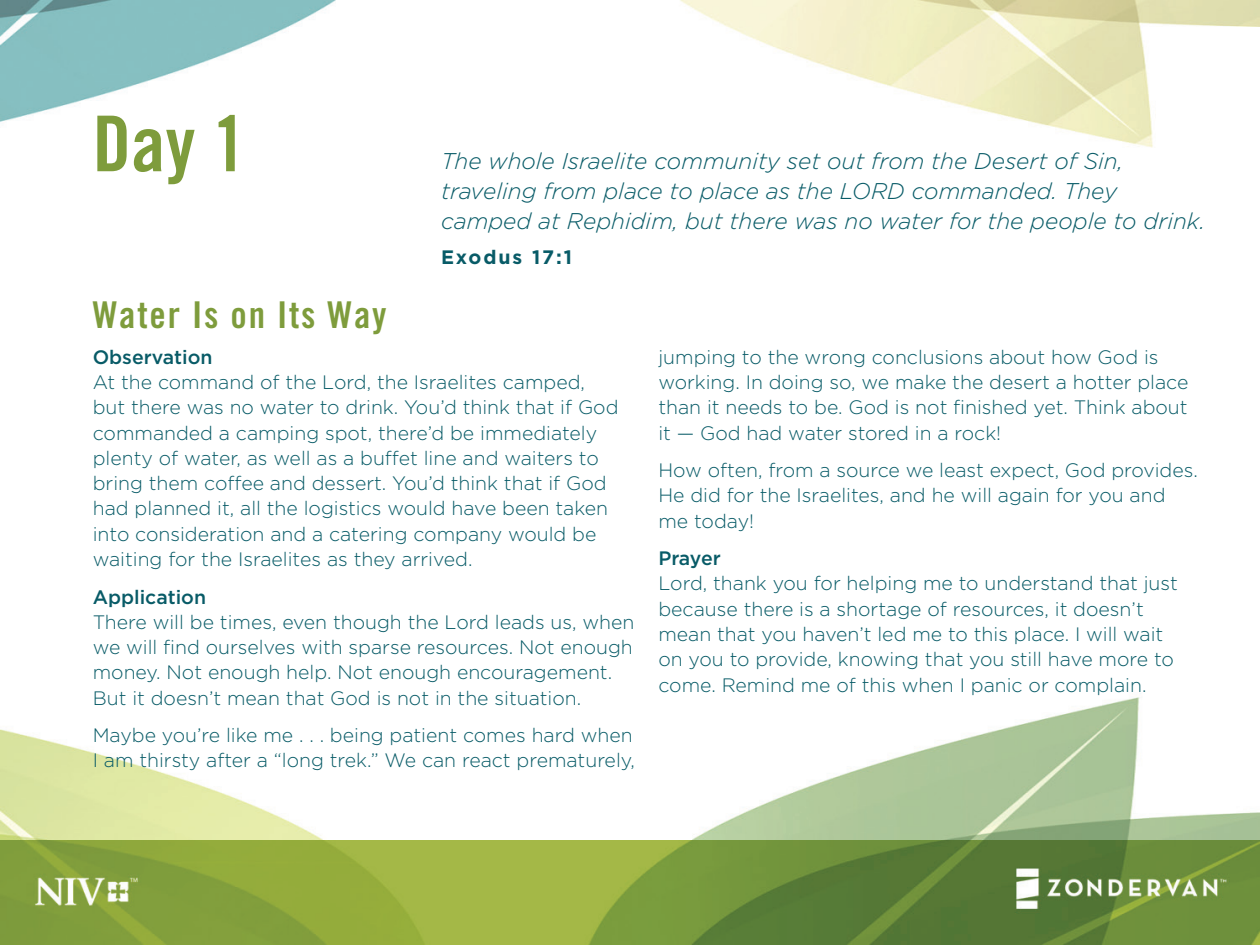
<style>
.page{position:relative;width:1260px;height:945px;background:#fff}
.page>*{position:absolute;margin:0;border:0;box-sizing:border-box;transform-origin:0 0}
.t1{font:77px "Trade Gothic Bold Cond Twenty";color:#7e9c3c}
.t2{font:36.93px "Trade Gothic Bold Cond Twenty";letter-spacing:.05em;color:#7e9c3c}
.t3{font:italic 300 22.75px/29.8px "Gotham";color:#085b67}
.t4{font:300 19.43px/25.2px "Gotham";color:#085b67}
.t5{font:500 19.43px "Gotham";color:#085b67}
.t6{font:700 19.43px "Gotham";letter-spacing:.1em;color:#085b67}
</style>
<div class="page">
<img style="left:0;top:0;width:1260px;height:945px">
<h1 class="t1" style="left:93px;top:97px;width:155px">Day 1</h1>
<h2 class="t2" style="left:93px;top:293px;width:295px">Water Is on Its Way</h2>
<p class="t3" style="left:441px;top:146px;width:765px">The whole Israelite community set out from the Desert of Sin, traveling from place to place as the LORD commanded. They camped at Rephidim, but there was no water for the people to drink.</p>
<p class="t6" style="left:441px;top:245px;width:133px">Exodus 17:1</p>
<p class="t5" style="left:93px;top:346px;width:121px">Observation</p>
<p class="t4" style="left:93px;top:369px;width:527px">At the command of the Lord, the Israelites camped, but there was no water to drink. You’d think that if God commanded a camping spot, there’d be immediately plenty of water, as well as a buffet line and waiters to bring them coffee and dessert. You’d think that if God had planned it, all the logistics would have been taken into consideration and a catering company would be waiting for the Israelites as they arrived.</p>
<p class="t5" style="left:93px;top:586px;width:115px">Application</p>
<p class="t4" style="left:93px;top:609px;width:543px">There will be times, even though the Lord leads us, when we will find ourselves with sparse resources. Not enough money. Not enough help. Not enough encouragement.<br>But it doesn’t mean that God is not in the situation.</p>
<p class="t4" style="left:93px;top:722px;width:544px">Maybe you’re like me . . . being patient comes hard when<br>I am thirsty after a “long trek.” We can react prematurely,</p>
<p class="t4" style="left:658px;top:344px;width:532px">jumping to the wrong conclusions about how God is working. In doing so, we make the desert a hotter place than it needs to be. God is not finished yet. Think about it — God had water stored in a rock!</p>
<p class="t4" style="left:658px;top:457px;width:541px">How often, from a source we least expect, God provides.<br>He did for the Israelites, and he will again for you and me today!</p>
<p class="t5" style="left:658px;top:547px;width:64px">Prayer</p>
<p class="t4" style="left:658px;top:571px;width:521px">Lord, thank you for helping me to understand that just because there is a shortage of resources, it doesn’t mean that you haven’t led me to this place. I will wait on you to provide, knowing that you still have more to come. Remind me of this when I panic or complain.</p>
</div>
